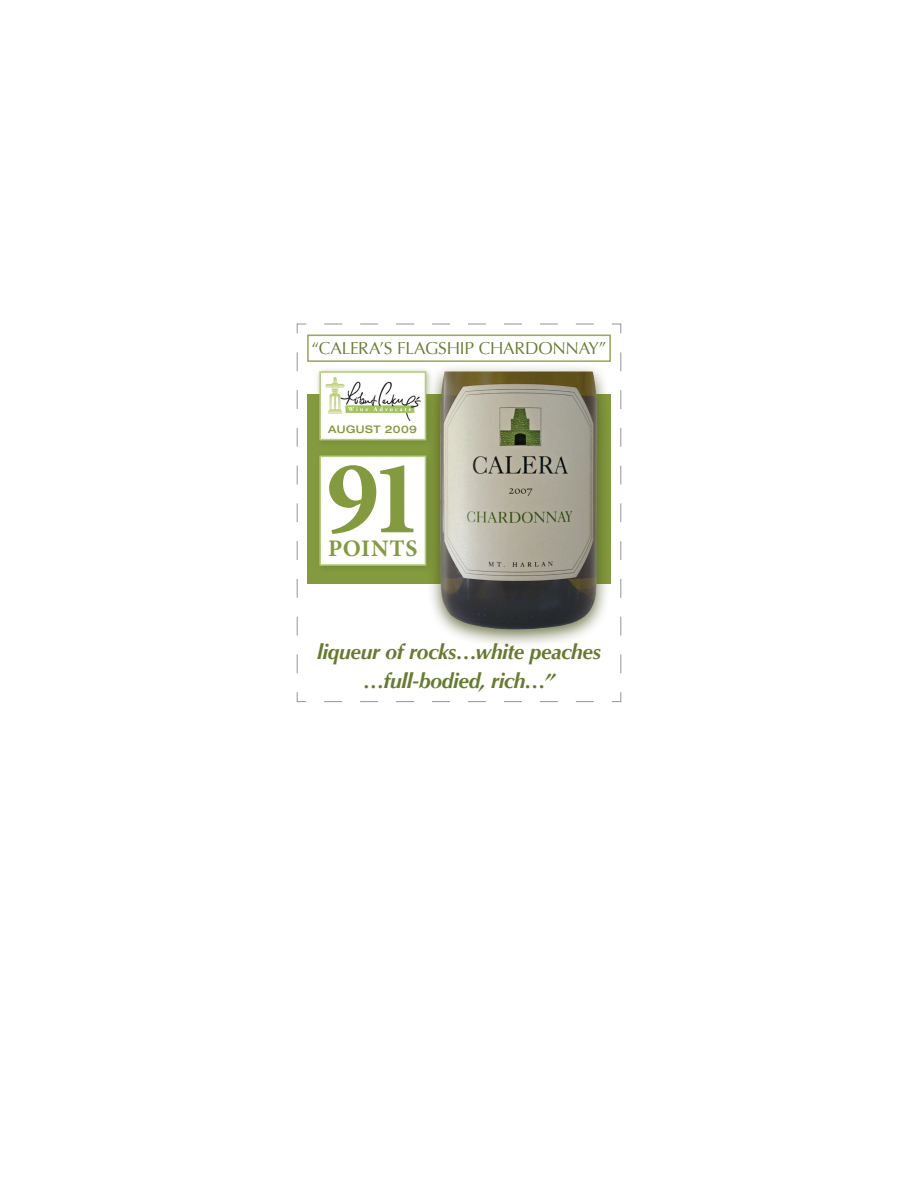
<style>
.page{position:relative;width:918px;height:1188px;background:#fff}
.page>*{position:absolute;margin:0;border:0;box-sizing:border-box;transform-origin:0 0}
.t1{font:700 105.6px "Minion Pro";color:#839a3e}
.t2{font:700 23.7px "Minion Pro";letter-spacing:.025em;color:#839a3e}
.t3{font:italic 700 21px "Optima";letter-spacing:-.015em;color:#667b2f}
.t4{font:17.25px "Optima";letter-spacing:-.015em;color:#667b2f}
.t5{font:500 expanded 10.5px "Helvetica Neue";letter-spacing:.04em;color:#839a3e}
</style>
<div class="page">
<svg style="left:621px;top:352px;width:1px;height:321px"></svg>
<svg style="left:297px;top:324px;width:324px;height:378px"></svg>
<div style="left:307px;top:394px;width:304px;height:189px;background:#839a3e"></div>
<div style="left:315px;top:367px;width:119px;height:81px;background:#61762c;opacity:.45"></div>
<div style="left:320px;top:372px;width:106px;height:68px;background:#fff"></div>
<img style="left:325px;top:377px;width:96px;height:44px">
<div style="left:319px;top:371px;width:107px;height:69px;border:2px solid #b3cd7e"></div>
<div style="left:425px;top:362px;width:186px;height:287px;background:#454d14;opacity:.75"></div>
<img style="left:440px;top:372px;width:16px;height:247px">
<div style="left:315px;top:451px;width:119px;height:122px;background:#7f953b"></div>
<div style="left:320px;top:456px;width:106px;height:109px;background:#fff"></div>
<div style="left:319px;top:455px;width:107px;height:111px;border:2px solid #b3cd7e"></div>
<div style="left:307px;top:334px;width:304px;height:28px;background:#fff;border:2px solid #9baa5e"></div>
<p class="t4" style="left:311px;top:338px;width:297px">“CALERA’S FLAGSHIP CHARDONNAY”</p>
<p class="t5" style="left:328px;top:423px;width:90px">AUGUST 2009</p>
<p class="t1" style="left:327px;top:424px;width:98px">91</p>
<p class="t2" style="left:328px;top:532px;width:91px">POINTS</p>
<p class="t3" style="left:317px;top:639px;width:285px">liqueur of rocks…white peaches</p>
<p class="t3" style="left:363px;top:668px;width:193px">…full-bodied, rich…”</p>
</div>
